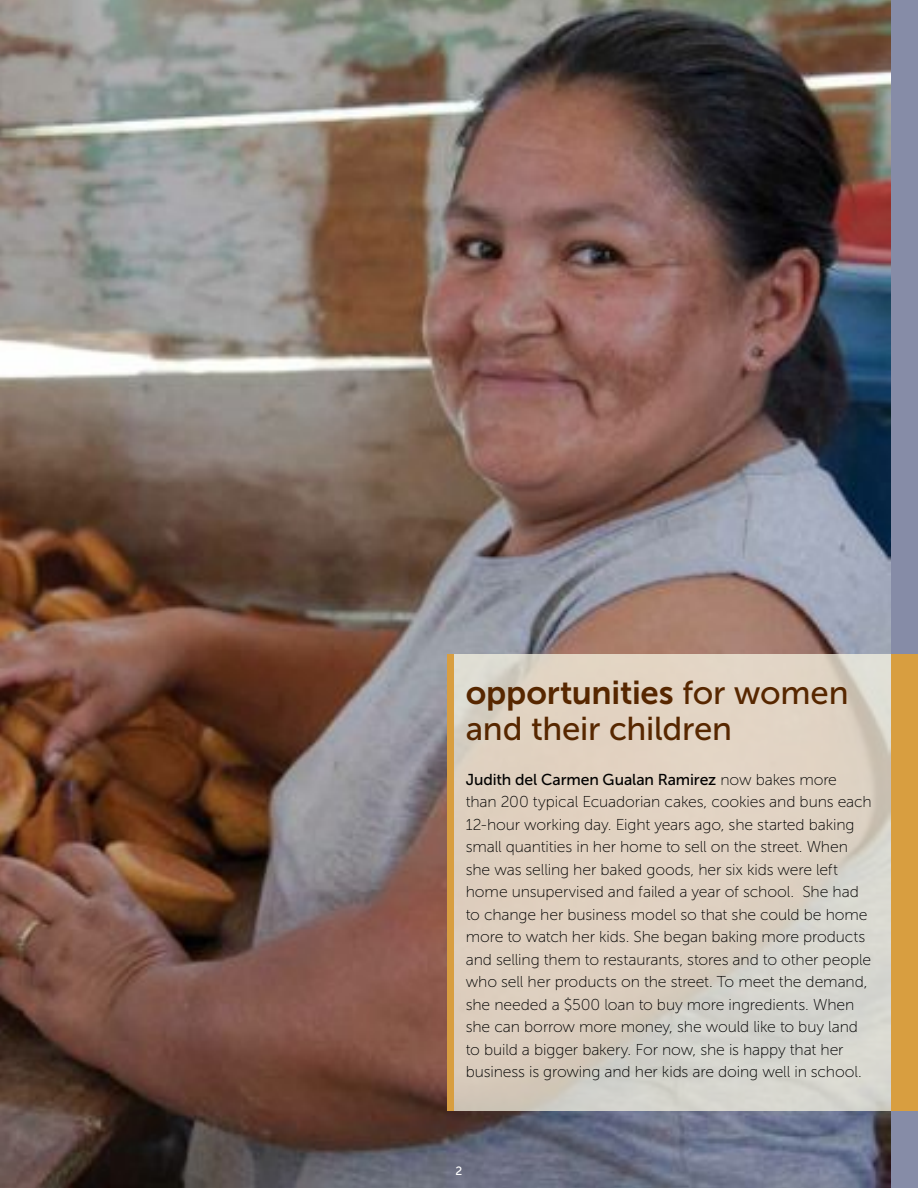
<style>
.page{position:relative;width:918px;height:1188px;background:#fff}
.page>*{position:absolute;margin:0;border:0;box-sizing:border-box;transform-origin:0 0}
.t1{font:33px "Museo Sans 700";letter-spacing:-.005em;color:#572700}
.t2{font:33px "Museo Sans 500";letter-spacing:-.01em;color:#572700}
.t3{font:15.75px/22.5px "Museo Sans 100";letter-spacing:-.005em;color:#000}
.t4{font:15.75px "Museo Sans 500";letter-spacing:-.005em;color:#000}
.t5{font:12px "Museo Sans 500";color:#fff}
.s1{font-family:"Museo Sans 500"}
.s2{font-family:"Museo Sans 100"}
</style>
<div class="page">
<img style="left:0;top:0;width:891px;height:1188px">
<div style="left:891px;top:0;width:27px;height:1188px;background:#868ca7"></div>
<svg style="left:454px;top:654px;width:437px;height:457px;background:#dbd1c3"></svg>
<div style="left:447px;top:654px;width:7px;height:457px;background:#d89e40"></div>
<div style="left:891px;top:654px;width:27px;height:457px;background:#d89e40"></div>
<h1 class="t1" style="left:466px;top:674px;width:384px">opportunities <span class="s1">for women</span></h1>
<h1 class="t2" style="left:466px;top:710px;width:268px">and their children</h1>
<p class="t4" style="left:466px;top:771px;width:373px">Judith del Carmen Gualan Ramirez <span class="s2">now bakes more</span></p>
<p class="t3" style="left:466px;top:791px;width:408px">than 200 typical Ecuadorian cakes, cookies and buns each 12-hour working day. Eight years ago, she started baking small quantities in her home to sell on the street. When she was selling her baked goods, her six kids were left home unsupervised and failed a year of school. She had to change her business model so that she could be home more to watch her kids. She began baking more products and selling them to restaurants, stores and to other people who sell her products on the street. To meet the demand, she needed a $500 loan to buy more ingredients. When she can borrow more money, she would like to buy land to build a bigger bakery. For now, she is happy that her business is growing and her kids are doing well in school.</p>
<p class="t5" style="left:456px;top:1165px;width:8px">2</p>
</div>
